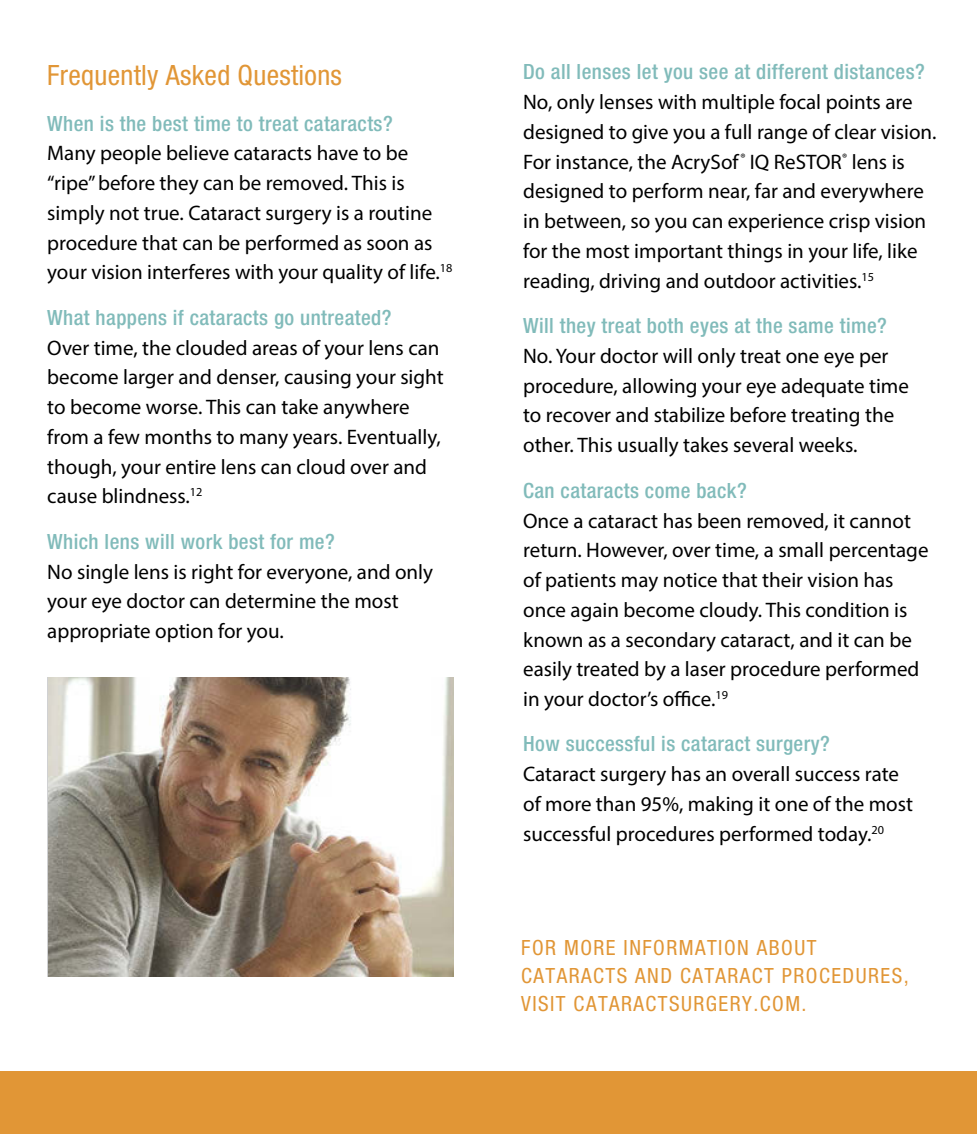
<style>
.page{position:relative;width:977px;height:1134px;background:#fff}
.page>*{position:absolute;margin:0;border:0;box-sizing:border-box;transform-origin:0 0}
.t1{font:condensed 28px "Helvetica Neue";letter-spacing:.01em;color:#e19636}
.t2{font:21px/29.8px "Myriad Pro";color:#000}
.t3{font:500 condensed 21px "Helvetica Neue";letter-spacing:.02em;color:#81bbba}
.t4{font:condensed 21px "Helvetica Neue";letter-spacing:.07em;color:#e19636}
</style>
<div class="page">
<div style="left:0;top:1071px;width:976px;height:63px;background:#e19636"></div>
<img style="left:49px;top:677px;width:405px;height:299px">
<h1 class="t1" style="left:47px;top:59px;width:296px">FREQUENTLY ASKED QUESTIONS</h1>
<p class="t3" style="left:47px;top:111px;width:347px">When is the best time to treat cataracts?</p>
<p class="t2" style="left:47px;top:138px;width:407px">Many people believe cataracts have to be “ripe” before they can be removed. This is simply not true. Cataract surgery is a routine procedure that can be performed as soon as your vision interferes with your quality of life.<sup>18</sup></p>
<p class="t3" style="left:47px;top:305px;width:346px">What happens if cataracts go untreated?</p>
<p class="t2" style="left:47px;top:332px;width:398px">Over time, the clouded areas of your lens can become larger and denser, causing your sight to become worse. This can take anywhere from a few months to many years. Eventually, though, your entire lens can cloud over and cause blindness.<sup>12</sup></p>
<p class="t3" style="left:47px;top:529px;width:289px">Which lens will work best for me?</p>
<p class="t2" style="left:47px;top:556px;width:387px">No single lens is right for everyone, and only your eye doctor can determine the most appropriate option for you.</p>
<p class="t3" style="left:523px;top:59px;width:403px">Do all lenses let you see at different distances?</p>
<p class="t2" style="left:523px;top:87px;width:415px">No, only lenses with multiple focal points are designed to give you a full range of clear vision.<br>For instance, the AcrySof <sup>®</sup> IQ ReSTOR<sup>®</sup> lens is designed to perform near, far and everywhere in between, so you can experience crisp vision for the most important things in your life, like reading, driving and outdoor activities.<sup>15</sup></p>
<p class="t3" style="left:523px;top:313px;width:365px">Will they treat both eyes at the same time?</p>
<p class="t2" style="left:523px;top:341px;width:387px">No. Your doctor will only treat one eye per procedure, allowing your eye adequate time to recover and stabilize before treating the other. This usually takes several weeks.</p>
<p class="t3" style="left:523px;top:478px;width:225px">Can cataracts come back?</p>
<p class="t2" style="left:523px;top:505px;width:407px">Once a cataract has been removed, it cannot return. However, over time, a small percentage of patients may notice that their vision has once again become cloudy. This condition is known as a secondary cataract, and it can be easily treated by a laser procedure performed in your doctor’s office.<sup>19</sup></p>
<p class="t3" style="left:523px;top:731px;width:308px">How successful is cataract surgery?</p>
<p class="t2" style="left:523px;top:759px;width:391px">Cataract surgery has an overall success rate of more than 95%, making it one of the most successful procedures performed today.<sup>20</sup></p>
<p class="t4" style="left:521px;top:935px;width:57px">FOR MORE</p>
<p class="t4" style="left:623px;top:935px;width:20px">INFORMAT</p>
<p class="t4" style="left:718px;top:935px;width:95px">ION ABOUT</p>
<p class="t4" style="left:521px;top:963px;width:13px">CATARACTS</p>
<p class="t4" style="left:635px;top:963px;width:58px">AN D CATARACT</p>
<p class="t4" style="left:782px;top:963px;width:13px">PROCE</p>
<p class="t4" style="left:842px;top:963px;width:68px">DURES,</p>
<p class="t4" style="left:521px;top:991px;width:78px">VISIT CATARACT</p>
<p class="t4" style="left:669px;top:991px;width:105px">SURGERY.COM</p>
<p class="t4" style="left:801px;top:991px;width:7px">.</p>
</div>
